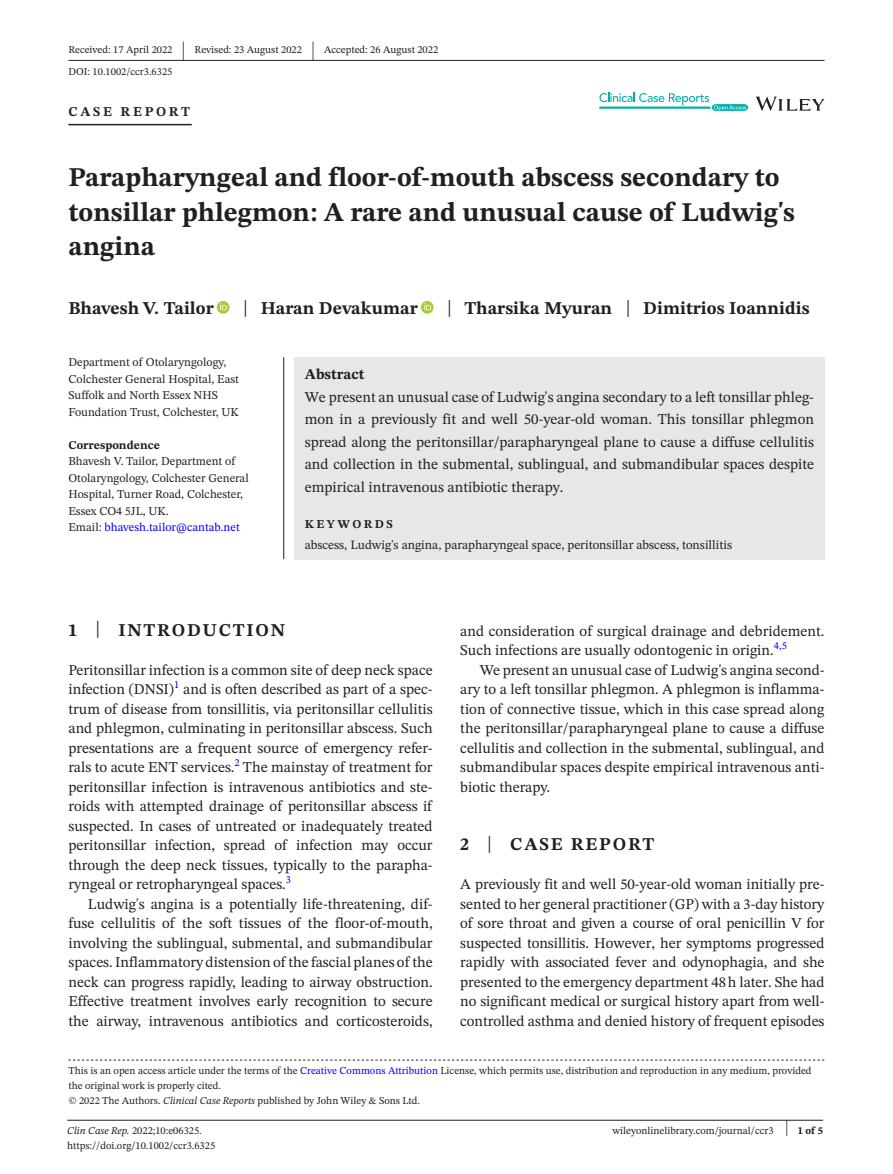
<style>
.page{position:relative;width:893px;height:1174px;background:#fff}
.page>*{position:absolute;margin:0;border:0;box-sizing:border-box;transform-origin:0 0}
.t1{font:700 27px/34.5px "STIX Two Text";color:#231f20}
.t2{font:25.65px "STIX Two Text";color:#231f20;scale:.49 1}
.t3{font:700 18px "STIX Two Text";color:#231f20}
.t4{font:700 18px "STIX Two Text";letter-spacing:.1em;color:#231f20}
.t5{font:15px/19.5px "STIX Two Text";color:#231f20;text-align:justify}
.t6{font:700 15px "STIX Two Text";color:#231f20}
.t7{font:700 13.5px "STIX Two Text";letter-spacing:.2em;color:#231f20}
.t8{font:12.75px "STIX Two Text";color:#231f20}
.t9{font:12px/16.5px "STIX Two Text";color:#231f20}
.t10{font:700 12px "STIX Two Text";color:#231f20}
.t11{font:700 12px "STIX Two Text";letter-spacing:.2em;color:#231f20}
.t12{font:10.5px/15px "STIX Two Text";color:#231f20}
.t13{font:700 10.5px "STIX Two Text";color:#231f20}
.t14{font:10.5px "STIX Two Text";color:#00f}
.s1{font-weight:400;font-size:23.4px}
.s2{color:#00f}
.s3{font-weight:400;font-size:23.7px}
.s4{font-style:italic}
.s5{font-weight:400;font-size:22.2px}
</style>
<div class="page">
<hr style="left:67px;top:1119px;width:756px;height:1px;background:#231f20">
<svg style="left:756px;top:97px;width:68px;height:14px"></svg>
<svg style="left:599px;top:93px;width:149px;height:18px"></svg>
<hr style="left:68px;top:60px;width:756px;height:1px;background:#231f20">
<hr style="left:68px;top:124px;width:124px;height:1px;background:#231f20">
<svg style="left:217px;top:301px;width:13px;height:13px"></svg>
<svg style="left:220px;top:303px;width:7px;height:7px"></svg>
<svg style="left:421px;top:301px;width:13px;height:13px"></svg>
<svg style="left:424px;top:303px;width:7px;height:7px"></svg>
<svg style="left:68px;top:1059px;width:756px;height:1px"></svg>
<div style="left:294px;top:357px;width:530px;height:202px;background:#e6e7e9"></div>
<hr style="left:283px;top:357px;width:1px;height:202px;background:#231f20">
<p class="t12" style="left:68px;top:42px;width:106px">Received: 17 April 2022</p>
<h2 class="t2" style="left:182px;top:32px;width:8px">|</h2>
<p class="t12" style="left:195px;top:42px;width:109px">Revised: 23 August 2022</p>
<h2 class="t2" style="left:311px;top:32px;width:8px">|</h2>
<p class="t12" style="left:324px;top:42px;width:116px">Accepted: 26 August 2022</p>
<p class="t12" style="left:68px;top:64px;width:105px">DOI: 10.1002/ccr3.6325</p>
<p class="t7" style="left:68px;top:101px;width:123px">CASE REPORT</p>
<h1 class="t1" style="left:68px;top:161px;width:728px">Parapharyngeal and floor-of-mouth abscess secondary to tonsillar phlegmon: A rare and unusual cause of Ludwig's angina</h1>
<p class="t3" style="left:68px;top:295px;width:147px">Bhavesh V. Tailor</p>
<p class="t3" style="left:243px;top:295px;width:176px"><span class="s1">|</span> Haran Devakumar</p>
<p class="t3" style="left:447px;top:295px;width:364px"><span class="s1">|</span> Tharsika Myuran <span class="s1">|</span> Dimitrios Ioannidis</p>
<p class="t9" style="left:68px;top:354px;width:172px">Department of Otolaryngology,<br>Colchester General Hospital, East<br>Suffolk and North Essex NHS<br>Foundation Trust, Colchester, UK</p>
<p class="t10" style="left:68px;top:436px;width:93px">Correspondence</p>
<p class="t9" style="left:68px;top:453px;width:182px">Bhavesh V. Tailor, Department of<br>Otolaryngology, Colchester General<br>Hospital, Turner Road, Colchester,<br>Essex CO4 5JL, UK.<br>Email: <span class="s2">bhavesh.tailor@cantab.net</span></p>
<p class="t6" style="left:305px;top:363px;width:61px">Abstract</p>
<p class="t5" style="left:305px;top:385px;width:511px;line-height:22.5px">We present an unusual case of Ludwig's angina secondary to a left tonsillar phleg&shy;mon in a previously fit and well 50-year-old woman. This tonsillar phlegmon spread along the peritonsillar/parapharyngeal plane to cause a diffuse cellulitis and collection in the submental, sublingual, and submandibular spaces despite empirical intravenous antibiotic therapy.</p>
<p class="t11" style="left:305px;top:515px;width:90px">KEYWORDS</p>
<p class="t8" style="left:305px;top:535px;width:429px">abscess, Ludwig's angina, parapharyngeal space, peritonsillar abscess, tonsillitis</p>
<p class="t4" style="left:68px;top:617px;width:218px">1 <span class="s3">|</span> INTRODUCTION</p>
<p class="t5" style="left:68px;top:660px;width:366px">Peritonsillar infection is a common site of deep neck space infection (DNSI)</p>
<p class="t14" style="left:174px;top:676px;width:7px">1</p>
<p class="t5" style="left:68px;top:679px;width:366px;text-indent:115px">and is often described as part of a spec&shy;trum of disease from tonsillitis, via peritonsillar cellulitis and phlegmon, culminating in peritonsillar abscess. Such presentations are a frequent source of emergency refer&shy;rals to acute ENT services.</p>
<p class="t14" style="left:235px;top:754px;width:7px">2</p>
<p class="t5" style="left:68px;top:757px;width:366px;text-indent:175px">The mainstay of treatment for peritonsillar infection is intravenous antibiotics and ste&shy;roids with attempted drainage of peritonsillar abscess if suspected. In cases of untreated or inadequately treated peritonsillar infection, spread of infection may occur through the deep neck tissues, typically to the parapha&shy;ryngeal or retropharyngeal spaces.</p>
<p class="t14" style="left:286px;top:871px;width:7px">3</p>
<p class="t5" style="left:68px;top:894px;width:366px;text-indent:20px">Ludwig's angina is a potentially life-threatening, dif&shy;fuse cellulitis of the soft tissues of the floor-of-mouth, involving the sublingual, submental, and submandibular spaces. Inflammatory distension of the fascial planes of the neck can progress rapidly, leading to airway obstruction.<br>Effective treatment involves early recognition to secure the airway, intravenous antibiotics and corticosteroids,</p>
<p class="t5" style="left:460px;top:621px;width:366px">and consideration of surgical drainage and debridement.<br>Such infections are usually odontogenic in origin.<sup>4,5</sup></p>
<p class="t5" style="left:460px;top:660px;width:366px;text-indent:20px">We present an unusual case of Ludwig's angina second&shy;ary to a left tonsillar phlegmon. A phlegmon is inflamma&shy;tion of connective tissue, which in this case spread along the peritonsillar/parapharyngeal plane to cause a diffuse cellulitis and collection in the submental, sublingual, and submandibular spaces despite empirical intravenous anti&shy;biotic therapy.</p>
<p class="t4" style="left:460px;top:831px;width:195px">2 <span class="s3">|</span> CASE REPORT</p>
<p class="t5" style="left:460px;top:874px;width:366px">A previously fit and well 50-year-old woman initially pre&shy;sented to her general practitioner (GP) with a 3-day history of sore throat and given a course of oral penicillin V for suspected tonsillitis. However, her symptoms progressed rapidly with associated fever and odynophagia, and she presented to the emergency department 48h later. She had no significant medical or surgical history apart from well&shy;controlled asthma and denied history of frequent episodes</p>
<p class="t12" style="left:68px;top:1063px;width:745px">This is an open access article under the terms of the <span class="s2">Creative Commons Attribution</span> License, which permits use, distribution and reproduction in any medium, provided the original work is properly cited.<br>© 2022 The Authors. <span class="s4">Clinical Case Reports</span> published by John Wiley &amp; Sons Ltd.</p>
<p class="t12" style="left:67px;top:1123px;width:136px"><span class="s4">Clin Case Rep.</span> 2022;10:e06325.</p>
<p class="t13" style="left:785px;top:1123px;width:39px"><span class="s5">|</span> 1 of 5</p>
<p class="t12" style="left:67px;top:1138px;width:150px">https://doi.org/10.1002/ccr3.6325</p>
<p class="t12" style="left:612px;top:1123px;width:163px">wileyonlinelibrary.com/journal/ccr3</p>
</div>
